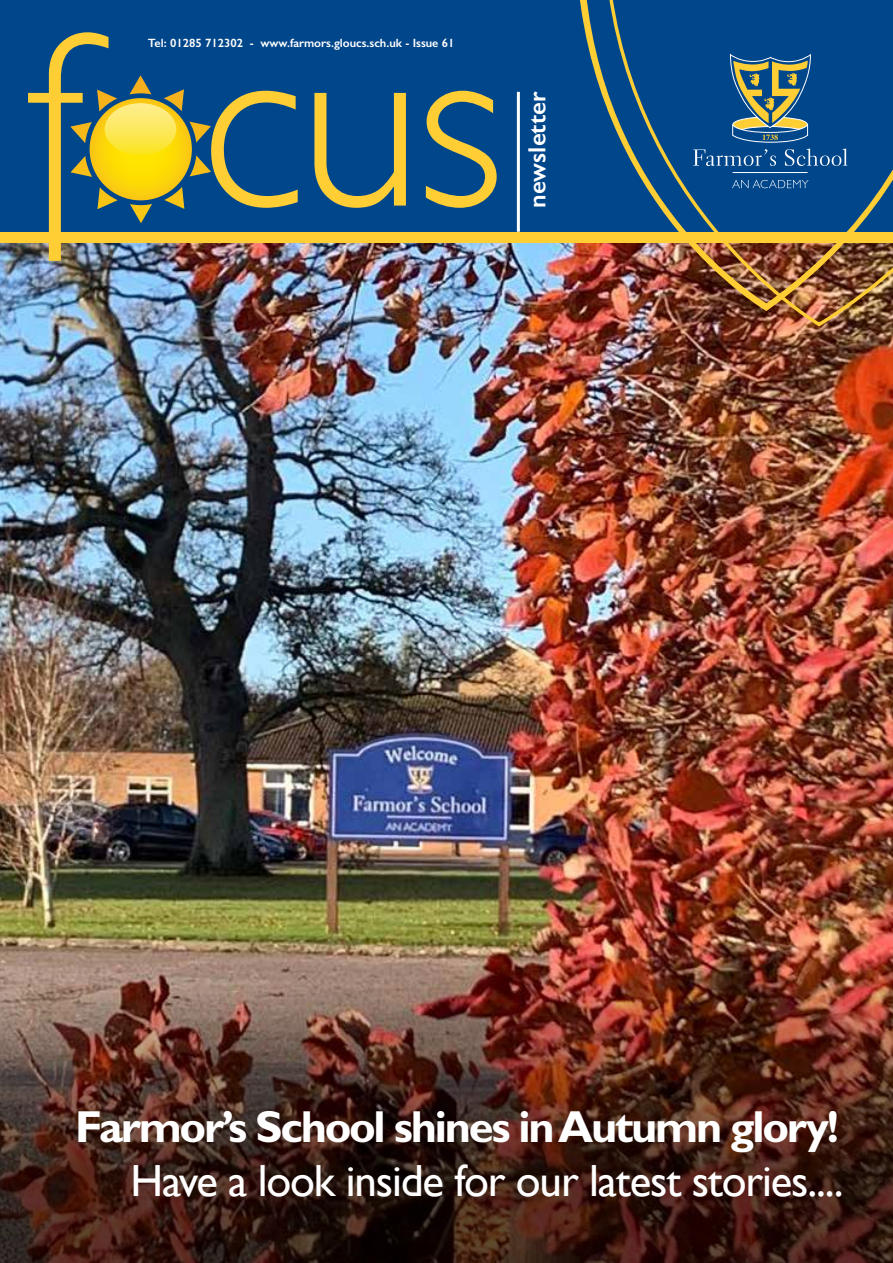
<style>
.page{position:relative;width:893px;height:1263px;background:#fff}
.page>*{position:absolute;margin:0;border:0;box-sizing:border-box;transform-origin:0 0}
.t1{font:45px "Gill Sans";letter-spacing:-.025em;color:#fff}
.t2{font:700 45px "Gill Sans";letter-spacing:-.05em;color:#fff}
.t3{font:600 24.9px "Gill Sans";color:#fff}
.t4{font:600 12px "Gill Sans";color:#fff}
</style>
<div class="page">
<img style="left:0;top:242px;width:893px;height:617px">
<img style="left:0;top:859px;width:893px;height:404px">
<div style="left:0;top:232px;width:893px;height:10px;background:#ffce35"></div>
<div style="left:0;top:0;width:893px;height:232px;background:#00468b"></div>
<svg style="left:576px;top:0;width:26px;height:311px"></svg>
<img style="left:602px;top:0;width:291px;height:331px">
<svg style="left:693px;top:149px;width:83px;height:17px"></svg>
<svg style="left:785px;top:149px;width:62px;height:17px"></svg>
<svg style="left:730px;top:55px;width:81px;height:88px"></svg>
<svg style="left:732px;top:180px;width:77px;height:8px"></svg>
<hr style="left:733px;top:172px;width:74px;height:1px;background:#fff">
<hr style="left:517px;top:92px;width:3px;height:140px;background:#fff">
<svg style="left:314px;top:93px;width:92px;height:115px"></svg>
<svg style="left:426px;top:91px;width:71px;height:117px"></svg>
<svg style="left:28px;top:32px;width:270px;height:229px"></svg>
<p class="t4" style="left:148px;top:36px;width:308px">Tel: 01285 712302 - www.farmors.gloucs.sch.uk - Issue 61</p>
<h2 class="t3" style="left:522px;top:208px;width:118px;rotate:-90deg">newsletter</h2>
<h1 class="t2" style="left:75px;top:1100px;width:765px">Farmor’s School shines in Autumn glory!</h1>
<h1 class="t1" style="left:131px;top:1154px;width:714px">Have a look inside for our latest stories....</h1>
</div>
